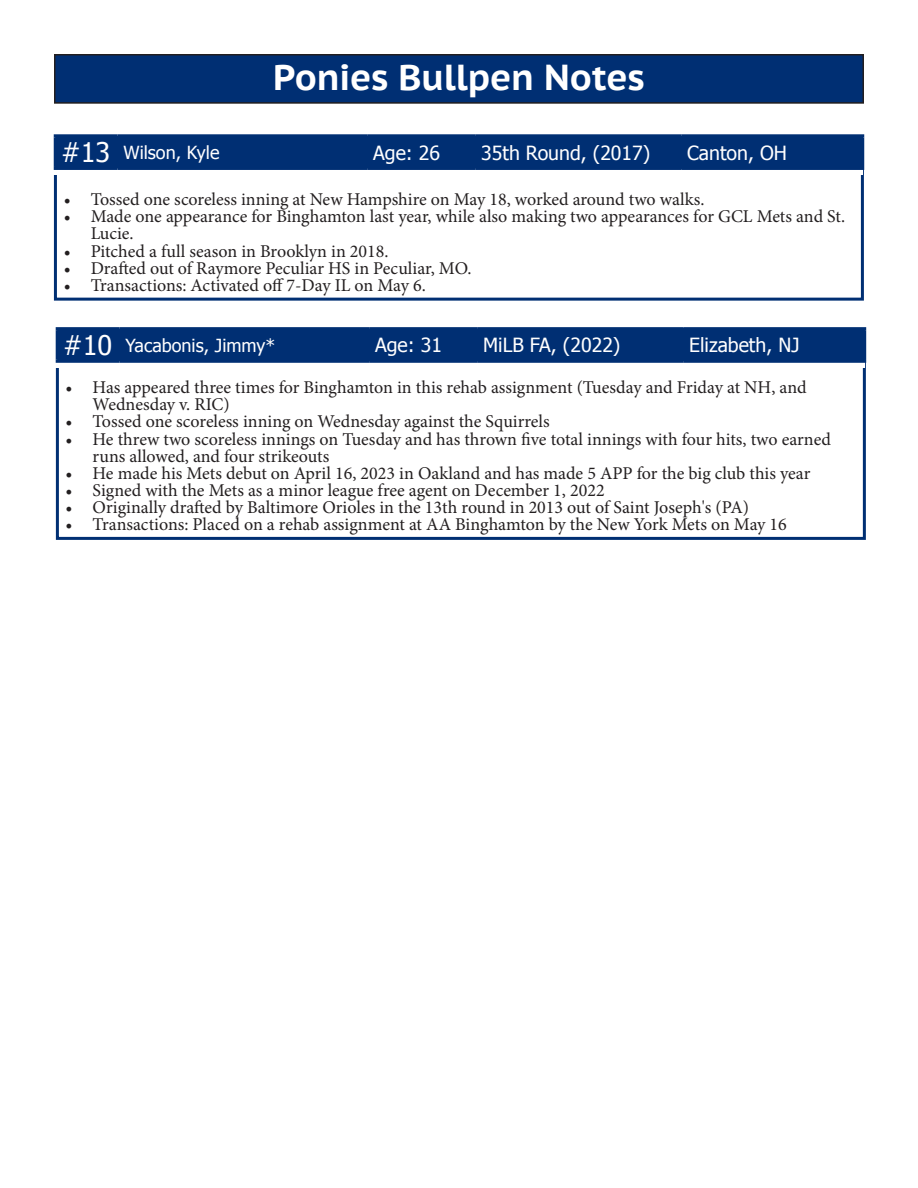
<style>
.page{position:relative;width:918px;height:1188px;background:#fff}
.page>*{position:absolute;margin:0;border:0;box-sizing:border-box;transform-origin:0 0}
.t1{font:700 36px "PT Sans Caption";letter-spacing:-.005em;color:#fff}
.t2{font:27px "Tahoma";color:#fff}
.t3{font:19.5px "Tahoma";color:#fff}
.t4{font:18px/17.1px "Minion Pro";color:#231f20}
.t5{font:18px "Tahoma";color:#fff}
</style>
<div class="page">
<div style="left:55px;top:55px;width:808px;height:48px;background:#002f73"></div>
<div style="left:54px;top:54px;width:810px;height:50px;border:2px solid #231f20"></div>
<div style="left:56px;top:347px;width:810px;height:193px;border:3px solid #002f73"></div>
<div style="left:56px;top:327px;width:809px;height:40px;background:#fff"></div>
<div style="left:59px;top:330px;width:623px;height:30px;background:#002f73"></div>
<div style="left:683px;top:329px;width:182px;height:32px;background:#002f73"></div>
<hr style="left:56px;top:327px;width:63px;height:3px;background:#002f73">
<hr style="left:56px;top:330px;width:3px;height:30px;background:#002f73">
<hr style="left:119px;top:327px;width:250px;height:3px;background:#002f73">
<hr style="left:118px;top:330px;width:3px;height:30px;background:#002f73">
<hr style="left:369px;top:327px;width:108px;height:3px;background:#002f73">
<hr style="left:368px;top:330px;width:3px;height:30px;background:#002f73">
<hr style="left:477px;top:327px;width:206px;height:3px;background:#002f73">
<hr style="left:476px;top:330px;width:3px;height:30px;background:#002f73">
<hr style="left:683px;top:327px;width:183px;height:3px;background:#002f73">
<hr style="left:682px;top:330px;width:3px;height:30px;background:#002f73">
<hr style="left:863px;top:330px;width:3px;height:30px;background:#002f73">
<hr style="left:56px;top:360px;width:63px;height:3px;background:#002f73">
<hr style="left:119px;top:360px;width:250px;height:3px;background:#002f73">
<hr style="left:369px;top:360px;width:108px;height:3px;background:#002f73">
<hr style="left:477px;top:360px;width:206px;height:3px;background:#002f73">
<hr style="left:683px;top:360px;width:183px;height:3px;background:#002f73">
<div style="left:54px;top:154px;width:810px;height:147px;border:3px solid #002f73"></div>
<div style="left:54px;top:134px;width:809px;height:40px;background:#fff"></div>
<div style="left:57px;top:137px;width:623px;height:30px;background:#002f73"></div>
<div style="left:681px;top:136px;width:182px;height:32px;background:#002f73"></div>
<hr style="left:54px;top:134px;width:63px;height:3px;background:#002f73">
<hr style="left:54px;top:137px;width:3px;height:30px;background:#002f73">
<hr style="left:117px;top:134px;width:250px;height:3px;background:#002f73">
<hr style="left:116px;top:137px;width:3px;height:30px;background:#002f73">
<hr style="left:367px;top:134px;width:108px;height:3px;background:#002f73">
<hr style="left:366px;top:137px;width:3px;height:30px;background:#002f73">
<hr style="left:475px;top:134px;width:206px;height:3px;background:#002f73">
<hr style="left:474px;top:137px;width:3px;height:30px;background:#002f73">
<hr style="left:681px;top:134px;width:183px;height:3px;background:#002f73">
<hr style="left:680px;top:137px;width:3px;height:30px;background:#002f73">
<hr style="left:861px;top:137px;width:3px;height:30px;background:#002f73">
<hr style="left:54px;top:167px;width:63px;height:3px;background:#002f73">
<hr style="left:117px;top:167px;width:250px;height:3px;background:#002f73">
<hr style="left:367px;top:167px;width:108px;height:3px;background:#002f73">
<hr style="left:475px;top:167px;width:206px;height:3px;background:#002f73">
<hr style="left:681px;top:167px;width:183px;height:3px;background:#002f73">
<p class="t1" style="left:273px;top:53px;width:373px">Ponies Bullpen Notes</p>
<p class="t2" style="left:61px;top:135px;width:51px">#13</p>
<p class="t5" style="left:123px;top:140px;width:98px">Wilson, Kyle</p>
<p class="t3" style="left:373px;top:139px;width:69px">Age: 26</p>
<p class="t3" style="left:481px;top:139px;width:171px">35th Round, (2017)</p>
<p class="t3" style="left:687px;top:139px;width:101px">Canton, OH</p>
<p class="t4" style="left:64px;top:191px;width:642px">• Tossed one scoreless inning at New Hampshire on May 18, worked around two walks.</p>
<p class="t4" style="left:91px;top:208px;width:756px;text-indent:-27px">• Made one appearance for Binghamton last year, while also making two appearances for GCL Mets and St.<br>Lucie.</p>
<p class="t4" style="left:64px;top:242px;width:326px">• Pitched a full season in Brooklyn in 2018.</p>
<p class="t4" style="left:64px;top:260px;width:409px">• Drafted out of Raymore Peculiar HS in Peculiar, MO.</p>
<p class="t4" style="left:64px;top:277px;width:364px">• Transactions: Activated off 7-Day IL on May 6.</p>
<p class="t2" style="left:63px;top:327px;width:51px">#10</p>
<p class="t5" style="left:125px;top:333px;width:151px">Yacabonis, Jimmy*</p>
<p class="t3" style="left:375px;top:332px;width:69px">Age: 31</p>
<p class="t3" style="left:483px;top:332px;width:139px">MiLB FA, (2022)</p>
<p class="t3" style="left:689px;top:332px;width:112px">Elizabeth, NJ</p>
<p class="t4" style="left:93px;top:379px;width:715px;text-indent:-27px">• Has appeared three times for Binghamton in this rehab assignment (Tuesday and Friday at NH, and<br>Wednesday v. RIC)</p>
<p class="t4" style="left:66px;top:413px;width:485px">• Tossed one scoreless inning on Wednesday against the Squirrels</p>
<p class="t4" style="left:93px;top:430px;width:740px;text-indent:-27px">• He threw two scoreless innings on Tuesday and has thrown five total innings with four hits, two earned runs allowed, and four strikeouts</p>
<p class="t4" style="left:66px;top:465px;width:746px">• He made his Mets debut on April 16, 2023 in Oakland and has made 5 APP for the big club this year</p>
<p class="t4" style="left:66px;top:482px;width:541px">• Signed with the Mets as a minor league free agent on December 1, 2022</p>
<p class="t4" style="left:66px;top:499px;width:685px">• Originally drafted by Baltimore Orioles in the 13th round in 2013 out of Saint Joseph's (PA)</p>
<p class="t4" style="left:66px;top:516px;width:723px">• Transactions: Placed on a rehab assignment at AA Binghamton by the New York Mets on May 16</p>
</div>
